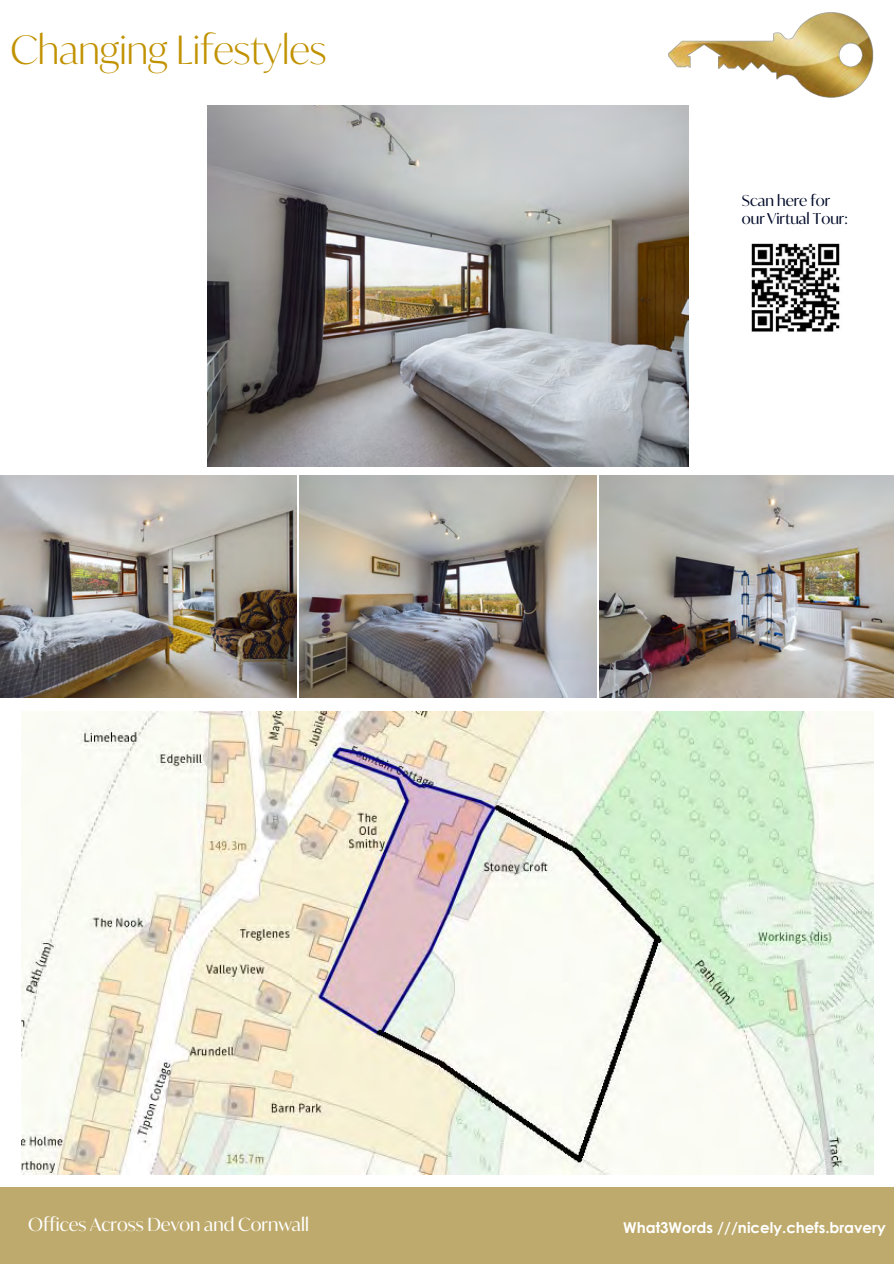
<style>
.page{position:relative;width:894px;height:1264px;background:#fff}
.page>*{position:absolute;margin:0;border:0;box-sizing:border-box;transform-origin:0 0}
.t1{font:300 39px "Ivy Mode";color:#c19200}
.t2{font:18px "Ivy Mode";color:#fff}
.t3{font:700 15px "Century Gothic";color:#fff}
.t4{font:15px/18px "Ivy Mode";color:#000a29}
</style>
<div class="page">
<div style="left:0;top:1187px;width:893px;height:76px;background:#beaa6c"></div>
<img style="left:0;top:475px;width:296px;height:222px">
<img style="left:300px;top:475px;width:296px;height:222px">
<img style="left:599px;top:475px;width:294px;height:222px">
<img style="left:207px;top:105px;width:481px;height:361px">
<img style="left:22px;top:711px;width:851px;height:463px">
<img style="left:668px;top:12px;width:206px;height:86px">
<img style="left:751px;top:243px;width:89px;height:89px">
<h1 class="t1" style="left:10px;top:24px;width:317px">Changing Lifestyles</h1>
<p class="t4" style="left:741px;top:191px;width:107px">Scan here for our Virtual Tour:</p>
<p class="t2" style="left:28px;top:1212px;width:282px">Offices Across Devon and Cornwall</p>
<p class="t3" style="left:623px;top:1216px;width:264px">What3Words ///nicely.chefs.bravery</p>
</div>
